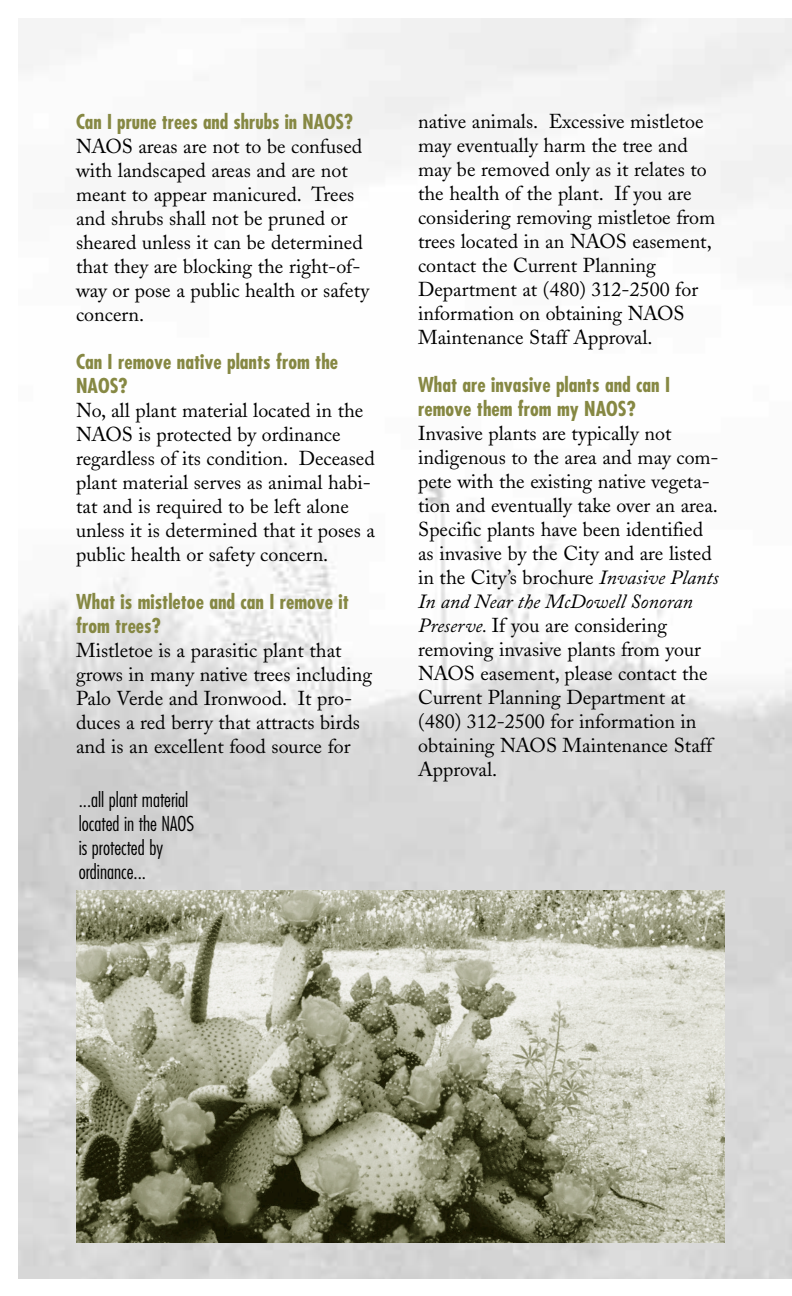
<style>
.page{position:relative;width:792px;height:1296px;background:#fff}
.page>*{position:absolute;margin:0;border:0;box-sizing:border-box;transform-origin:0 0}
.t1{font:20px/24px "Adobe Caslon";color:#000}
.t2{font:700 condensed 20px/24px "Futura";color:#868843}
.t3{font:300 condensed 20px/24px "Futura";color:#000}
.s1{font-style:italic}
</style>
<div class="page">
<img style="left:18px;top:18px;width:774px;height:1260px">
<img style="left:77px;top:891px;width:648px;height:352px">
<p class="t2" style="left:76px;top:111px;width:278px">Can I prune trees and shrubs in NAOS?</p>
<p class="t1" style="left:76px;top:137px;width:295px">NAOS areas are not to be confused with landscaped areas and are not meant to appear manicured. Trees and shrubs shall not be pruned or sheared unless it can be determined that they are blocking the right-of&shy;way or pose a public health or safety concern.</p>
<p class="t2" style="left:76px;top:351px;width:264px">Can I remove native plants from the<br>NAOS?</p>
<p class="t1" style="left:76px;top:401px;width:300px">No, all plant material located in the NAOS is protected by ordinance regardless of its condition. Deceased plant material serves as animal habi&shy;tat and is required to be left alone unless it is determined that it poses a public health or safety concern.</p>
<p class="t2" style="left:76px;top:591px;width:274px">What is mistletoe and can I remove it from trees?</p>
<p class="t1" style="left:76px;top:641px;width:297px">Mistletoe is a parasitic plant that grows in many native trees including Palo Verde and Ironwood. It pro&shy;duces a red berry that attracts birds and is an excellent food source for</p>
<p class="t3" style="left:79px;top:789px;width:117px">...all plant material located in the NAOS is protected by ordinance...</p>
<p class="t1" style="left:418px;top:111px;width:299px">native animals. Excessive mistletoe may eventually harm the tree and may be removed only as it relates to the health of the plant. If you are considering removing mistletoe from trees located in an NAOS easement, contact the Current Planning Department at (480) 312-2500 for information on obtaining NAOS Maintenance Staff Approval.</p>
<p class="t2" style="left:418px;top:374px;width:254px">What are invasive plants and can I remove them from my NAOS?</p>
<p class="t1" style="left:418px;top:423px;width:302px">Invasive plants are typically not indigenous to the area and may com&shy;pete with the existing native vegeta&shy;tion and eventually take over an area.<br>Specific plants have been identified as invasive by the City and are listed in the City’s brochure <span class="s1">Invasive Plants In and Near the McDowell Sonoran Preserve.</span> If you are considering removing invasive plants from your NAOS easement, please contact the Current Planning Department at (480) 312-2500 for information in obtaining NAOS Maintenance Staff Approval.</p>
</div>
